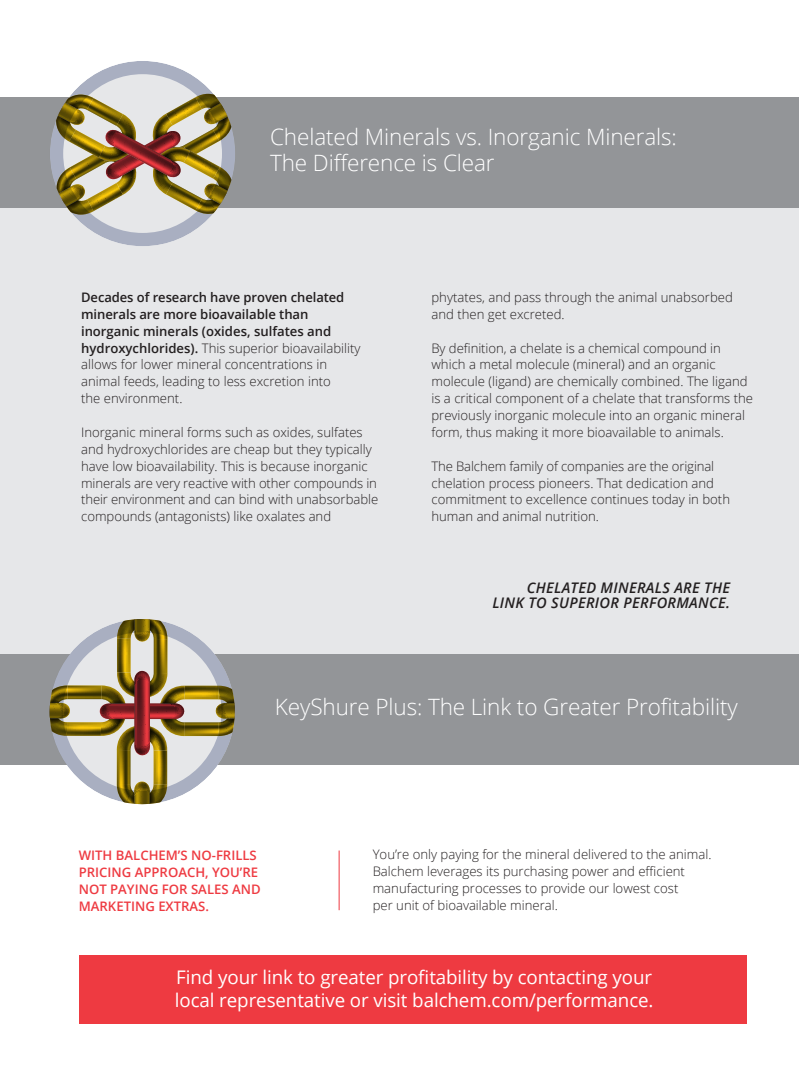
<style>
.page{position:relative;width:799px;height:1080px;background:#fff}
.page>*{position:absolute;margin:0;border:0;box-sizing:border-box;transform-origin:0 0}
.t1{font:300 22.5px "Open Sans";letter-spacing:-.005em;color:#fff}
.t2{font:18.75px/22.5px "Open Sans";letter-spacing:-.005em;color:#fff}
.t3{font:italic 600 14.62px/15px "Open Sans";letter-spacing:.02em;color:#231f20;text-align:right}
.t4{font:300 13.12px/16.9px "Open Sans";color:#231f20}
.t5{font:600 13.12px/16.9px "Open Sans";color:#ee3a41}
.t6{font:600 13.12px/16.9px "Open Sans";letter-spacing:-.005em;color:#231f20}
.s1{font-weight:600}
</style>
<div class="page">
<div style="left:0;top:207px;width:799px;height:513px;background:#e6e7e9"></div>
<div style="left:0;top:97px;width:799px;height:111px;background:#939598"></div>
<div style="left:0;top:654px;width:799px;height:111px;background:#939598"></div>
<hr style="left:339px;top:851px;width:1px;height:59px;background:#ee3a41">
<div style="left:79px;top:955px;width:667px;height:69px;background:#ee3a41"></div>
<svg style="left:50px;top:61px;width:185px;height:185px"></svg>
<svg style="left:50px;top:619px;width:185px;height:185px"></svg>
<p class="t1" style="left:270px;top:121px;width:408px">Chelated Minerals vs. Inorganic Minerals:</p>
<p class="t1" style="left:270px;top:148px;width:226px">The Difference is Clear</p>
<p class="t6" style="left:81px;top:288px;width:265px">Decades of research have proven chelated minerals are more bioavailable than</p>
<p class="t4" style="left:81px;top:322px;width:281px"><span class="s1">inorganic minerals (oxides, sulfates and hydroxychlorides).</span> This superior bioavailability allows for lower mineral concentrations in animal feeds, leading to less excretion into<br>the environment.</p>
<p class="t4" style="left:81px;top:423px;width:299px">Inorganic mineral forms such as oxides, sulfates and hydroxychlorides are cheap but they typically have low bioavailability. This is because inorganic minerals are very reactive with other compounds in their environment and can bind with unabsorbable compounds (antagonists) like oxalates and</p>
<p class="t4" style="left:431px;top:288px;width:303px">phytates, and pass through the animal unabsorbed and then get excreted.</p>
<p class="t4" style="left:431px;top:339px;width:323px">By definition, a chelate is a chemical compound in which a metal molecule (mineral) and an organic molecule (ligand) are chemically combined. The ligand is a critical component of a chelate that transforms the previously inorganic molecule into an organic mineral form, thus making it more bioavailable to animals.</p>
<p class="t4" style="left:431px;top:457px;width:300px">The Balchem family of companies are the original chelation process pioneers. That dedication and commitment to excellence continues today in both human and animal nutrition.</p>
<p class="t3" style="left:492px;top:580px;width:239px">CHELATED MINERALS ARE THE<br>LINK TO SUPERIOR PERFORMANCE.</p>
<p class="t1" style="left:275px;top:692px;width:464px">KeyShure Plus: The Link to Greater Profitability</p>
<p class="t5" style="left:79px;top:846px;width:183px">WITH BALCHEM’S NO-FRILLS<br>PRICING APPROACH, YOU’RE<br>NOT PAYING FOR SALES AND<br>MARKETING EXTRAS.</p>
<p class="t4" style="left:373px;top:846px;width:340px">You’re only paying for the mineral delivered to the animal.<br>Balchem leverages its purchasing power and efficient manufacturing processes to provide our lowest cost<br>per unit of bioavailable mineral.</p>
<p class="t2" style="left:175px;top:966px;width:480px">Find your link to greater profitability by contacting your local representative or visit balchem.com/performance.</p>
</div>
